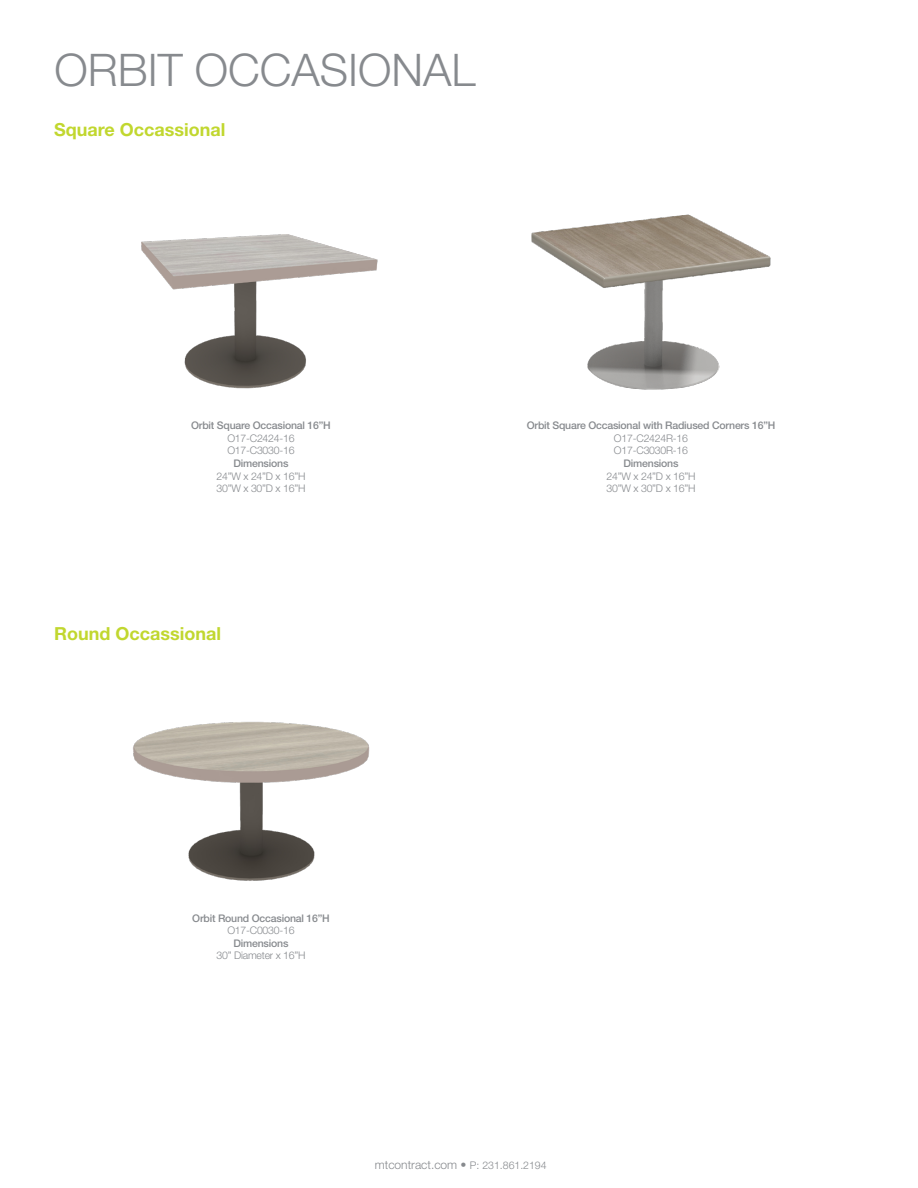
<style>
.page{position:relative;width:918px;height:1188px;background:#fff}
.page>*{position:absolute;margin:0;border:0;box-sizing:border-box;transform-origin:0 0}
.t1{font:300 45px "Helvetica Neue LT Std";color:#878a8e}
.t2{font:700 18px "Helvetica Neue LT Std";color:#c1d72f}
.t3{font:300 12px "Helvetica Neue LT Std";color:#878a8e}
.t4{font:300 10.5px/12.6px "Helvetica Neue LT Std";letter-spacing:-.02em;color:#878a8e}
.t5{font:500 10.5px "Helvetica Neue LT Std";letter-spacing:-.02em;color:#878a8e}
.s1{font-size:10.5px}
</style>
<div class="page">
<img style="left:141px;top:234px;width:237px;height:155px">
<img style="left:133px;top:721px;width:237px;height:160px">
<img style="left:531px;top:214px;width:240px;height:176px">
<h1 class="t1" style="left:54px;top:43px;width:423px">ORBIT OCCASIONAL</h1>
<h2 class="t2" style="left:54px;top:118px;width:173px">Square Occassional</h2>
<p class="t5" style="left:191px;top:419px;width:141px">Orbit Square Occasional 16”H</p>
<p class="t4" style="left:227px;top:432px;width:69px">O17-C2424-16<br>O17-C3030-16</p>
<p class="t5" style="left:234px;top:457px;width:56px">Dimensions</p>
<p class="t4" style="left:217px;top:469px;width:90px">24”W x 24”D x 16”H<br>30”W x 30”D x 16”H</p>
<h2 class="t2" style="left:54px;top:622px;width:168px">Round Occassional</h2>
<p class="t5" style="left:192px;top:912px;width:139px">Orbit Round Occasional 16”H</p>
<p class="t4" style="left:227px;top:924px;width:69px">O17-C0030-16</p>
<p class="t5" style="left:234px;top:937px;width:56px">Dimensions</p>
<p class="t4" style="left:216px;top:949px;width:91px">30” Diameter x 16”H</p>
<p class="t5" style="left:527px;top:419px;width:250px">Orbit Square Occasional with Radiused Corners 16”H</p>
<p class="t4" style="left:614px;top:432px;width:76px">O17-C2424R-16<br>O17-C3030R-16</p>
<p class="t5" style="left:624px;top:457px;width:56px">Dimensions</p>
<p class="t4" style="left:607px;top:469px;width:90px">24”W x 24”D x 16”H<br>30”W x 30”D x 16”H</p>
<p class="t3" style="left:375px;top:1157px;width:173px">mtcontract.com • <span class="s1">P: 231.861.2194</span></p>
</div>
